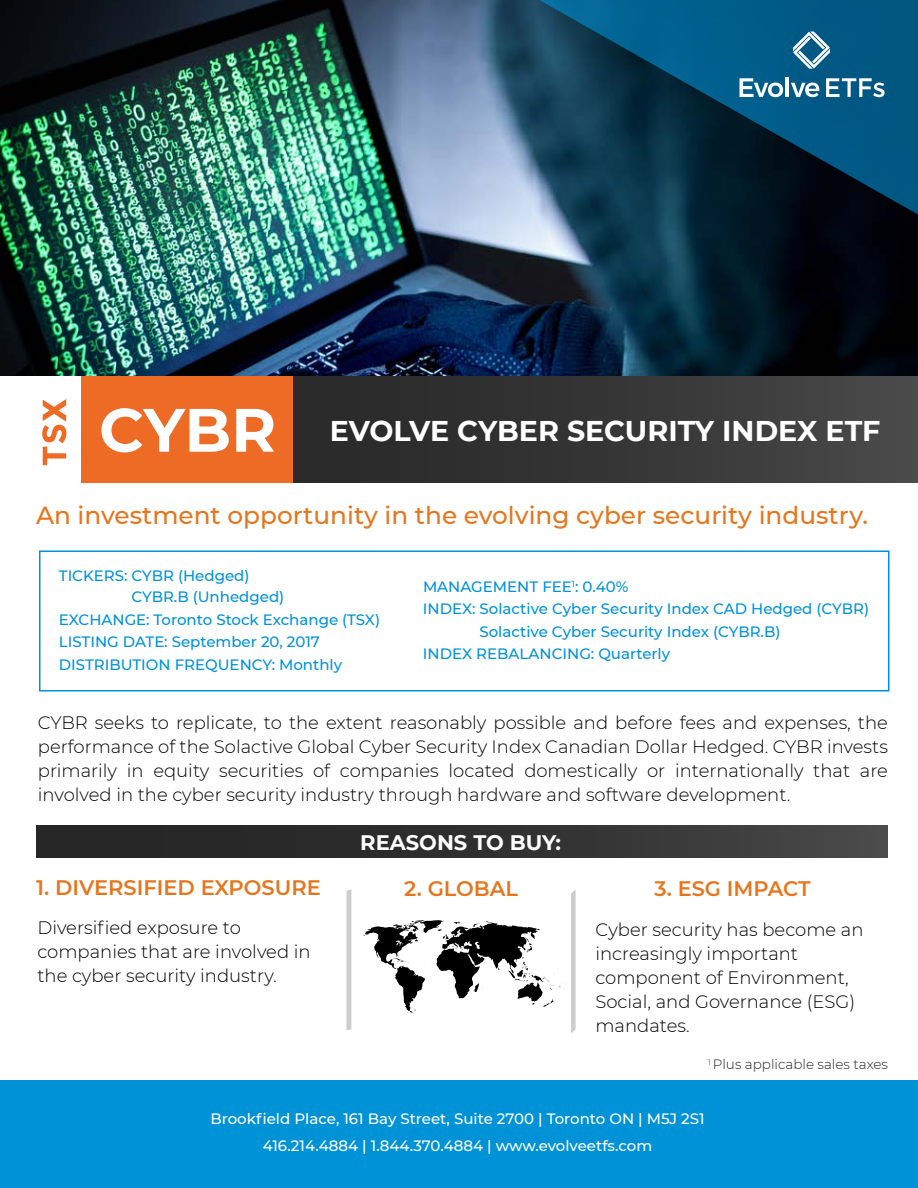
<style>
.page{position:relative;width:918px;height:1188px;background:#fff}
.page>*{position:absolute;margin:0;border:0;box-sizing:border-box;transform-origin:0 0}
.t1{font:700 28.5px "Montserrat";color:#fff}
.t2{font:500 24.75px "Montserrat";color:#e6761d}
.t3{font:600 21px "Montserrat";color:#e6761d}
.t4{font:700 21px "Montserrat";color:#fff}
.t5{font:300 18px/24px "Montserrat";color:#000}
.t6{font:500 15px/22.5px "Montserrat";color:#0092d7}
.t7{font:500 15px/27px "Montserrat";color:#fff;text-align:center}
.t8{font:300 13.5px "Montserrat";color:#212121}
</style>
<div class="page">
<div style="left:36px;top:825px;width:852px;height:33px;background:linear-gradient(to right,#202020,#454545)"></div>
<img style="left:0;top:0;width:918px;height:376px">
<svg style="left:293px;top:376px;width:625px;height:107px;background:#373737"></svg>
<svg style="left:534px;top:0;width:384px;height:214px;background:#074362"></svg>
<svg style="left:346px;top:890px;width:5px;height:140px"></svg>
<svg style="left:793px;top:32px;width:37px;height:37px"></svg>
<svg style="left:740px;top:78px;width:43px;height:19px"></svg>
<hr style="left:786px;top:77px;width:3px;height:20px;background:#fff">
<svg style="left:791px;top:83px;width:28px;height:14px"></svg>
<svg style="left:826px;top:78px;width:59px;height:19px"></svg>
<div style="left:82px;top:376px;width:211px;height:107px;background:#ed6b24"></div>
<svg style="left:42px;top:399px;width:24px;height:66px"></svg>
<svg style="left:101px;top:408px;width:128px;height:44px"></svg>
<svg style="left:236px;top:409px;width:38px;height:43px"></svg>
<div style="left:0;top:1080px;width:918px;height:108px;background:#0092d7"></div>
<div style="left:39px;top:550px;width:851px;height:142px;border:2px solid #0092d7"></div>
<svg style="left:363px;top:890px;width:213px;height:143px"></svg>
<h1 class="t1" style="left:330px;top:410px;width:552px">EVOLVE CYBER SECURITY INDEX ETF</h1>
<h2 class="t2" style="left:36px;top:498px;width:834px">An investment opportunity in the evolving cyber security industry.</h2>
<p class="t6" style="left:131px;top:565px;width:154px;line-height:21px;text-indent:-73px">TICKERS: CYBR (Hedged)<br>CYBR.B (Unhedged)</p>
<p class="t6" style="left:59px;top:607px;width:323px">EXCHANGE: Toronto Stock Exchange (TSX)<br>LISTING DATE: September 20, 2017<br>DISTRIBUTION FREQUENCY: Monthly</p>
<p class="t6" style="left:423px;top:574px;width:207px">MANAGEMENT FEE<sup>1</sup>: 0.40%</p>
<p class="t6" style="left:423px;top:597px;width:448px">INDEX: Solactive Cyber Security Index CAD Hedged (CYBR)</p>
<p class="t6" style="left:479px;top:619px;width:302px">Solactive Cyber Security Index (CYBR.B)</p>
<p class="t6" style="left:423px;top:642px;width:249px">INDEX REBALANCING: Quarterly</p>
<p class="t5" style="left:38px;top:710px;width:852px;text-align:justify">CYBR seeks to replicate, to the extent reasonably possible and before fees and expenses, the performance of the Solactive Global Cyber Security Index Canadian Dollar Hedged. CYBR invests primarily in equity securities of companies located domestically or internationally that are involved in the cyber security industry through hardware and software development.</p>
<p class="t4" style="left:360px;top:827px;width:202px">REASONS TO BUY:</p>
<p class="t3" style="left:36px;top:872px;width:286px">1. DIVERSIFIED EXPOSURE</p>
<p class="t3" style="left:404px;top:874px;width:115px">2. GLOBAL</p>
<p class="t3" style="left:655px;top:874px;width:158px">3. ESG IMPACT</p>
<p class="t5" style="left:38px;top:915px;width:275px">Diversified exposure to companies that are involved in the cyber security industry.</p>
<p class="t5" style="left:596px;top:917px;width:270px">Cyber security has become an increasingly important component of Environment,<br>Social, and Governance (ESG) mandates.</p>
<p class="t8" style="left:708px;top:1056px;width:181px"><sup>1</sup> Plus applicable sales taxes</p>
<p class="t7" style="left:210px;top:1105px;width:496px">Brookfield Place, 161 Bay Street, Suite 2700 | Toronto ON | M5J 2S1<br>416.214.4884 | 1.844.370.4884 | www.evolveetfs.com</p>
</div>
